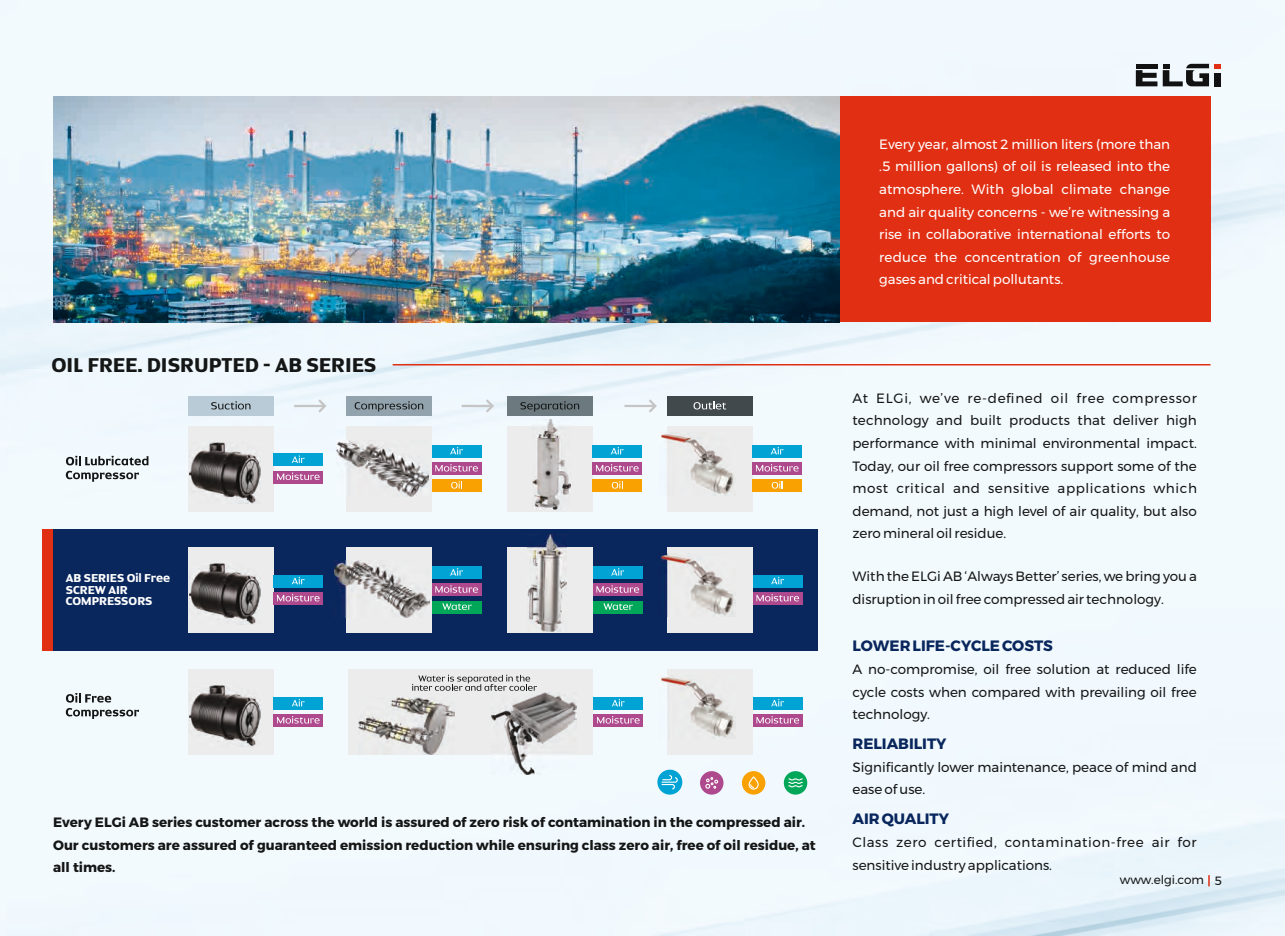
<style>
.page{position:relative;width:1285px;height:936px;background:#fff}
.page>*{position:absolute;margin:0;border:0;box-sizing:border-box;transform-origin:0 0}
.t1{font:700 27px "Dynasty";color:#151616}
.t2{font:700 15.6px/11.6px "Dynasty";color:#fff}
.t3{font:700 15px "Montserrat";color:#09275d}
.t4{font:13.5px/22.6px "Montserrat";color:#151616;text-align:justify}
.t5{font:13.5px/22.6px "Montserrat";color:#fff;text-align:justify}
.t6{font:700 13.5px/22.6px "Montserrat";color:#151616}
.t7{font:13.5px/22.6px "Montserrat";letter-spacing:.035em;color:#151616}
.t8{font:12px "Montserrat";color:#151616}
</style>
<div class="page">
<div style="left:0;top:0;width:1284px;height:935px;background:#f3fafe"></div>
<div style="left:188px;top:396px;width:85px;height:19px;background:#b8cbd6"></div>
<div style="left:346px;top:396px;width:86px;height:19px;background:#93a3ad"></div>
<div style="left:507px;top:396px;width:85px;height:19px;background:#6c797f"></div>
<div style="left:666px;top:396px;width:86px;height:19px;background:#41494d"></div>
<div style="left:188px;top:425px;width:85px;height:86px;background:#ececec"></div>
<div style="left:838px;top:96px;width:372px;height:226px;background:#e12f13"></div>
<svg style="left:1214px;top:64px;width:6px;height:4px"></svg>
<div style="left:1214px;top:73px;width:6px;height:13px;background:#121212"></div>
<svg style="left:1135px;top:64px;width:73px;height:22px"></svg>
<hr style="left:392px;top:364px;width:818px;height:1px;background:#e12f13">
<svg style="left:1207px;top:875px;width:2px;height:11px"></svg>
<div style="left:53px;top:529px;width:764px;height:121px;background:#09275d"></div>
<svg style="left:646px;top:397px;width:12px;height:18px"></svg>
<hr style="left:624px;top:405px;width:31px;height:2px;background:#c5c5c5">
<svg style="left:483px;top:397px;width:12px;height:18px"></svg>
<hr style="left:461px;top:405px;width:31px;height:2px;background:#c5c5c5">
<svg style="left:316px;top:397px;width:12px;height:18px"></svg>
<hr style="left:294px;top:405px;width:31px;height:2px;background:#c5c5c5">
<div style="left:667px;top:547px;width:86px;height:85px;background:#ececec"></div>
<div style="left:507px;top:547px;width:85px;height:85px;background:#ececec"></div>
<div style="left:346px;top:547px;width:86px;height:85px;background:#ececec"></div>
<div style="left:188px;top:547px;width:85px;height:85px;background:#ececec"></div>
<svg style="left:211px;top:401px;width:39px;height:8px"></svg>
<svg style="left:354px;top:401px;width:69px;height:10px"></svg>
<svg style="left:520px;top:401px;width:59px;height:10px"></svg>
<svg style="left:693px;top:401px;width:33px;height:8px"></svg>
<div style="left:348px;top:669px;width:245px;height:85px;background:#ececec"></div>
<div style="left:188px;top:669px;width:85px;height:85px;background:#ececec"></div>
<div style="left:666px;top:425px;width:86px;height:86px;background:#ececec"></div>
<div style="left:507px;top:425px;width:85px;height:86px;background:#ececec"></div>
<div style="left:346px;top:425px;width:86px;height:86px;background:#ececec"></div>
<div style="left:273px;top:470px;width:50px;height:13px;background:#ad498c"></div>
<div style="left:273px;top:453px;width:50px;height:13px;background:#00a3d4"></div>
<svg style="left:292px;top:455px;width:12px;height:8px"></svg>
<svg style="left:277px;top:472px;width:42px;height:8px"></svg>
<img style="left:190px;top:442px;width:70px;height:61px">
<img style="left:659px;top:432px;width:75px;height:63px">
<img style="left:336px;top:440px;width:92px;height:57px">
<img style="left:532px;top:419px;width:39px;height:90px">
<svg style="left:66px;top:456px;width:82px;height:25px"></svg>
<svg style="left:66px;top:693px;width:45px;height:9px"></svg>
<svg style="left:66px;top:708px;width:73px;height:11px"></svg>
<img style="left:659px;top:675px;width:6px;height:63px">
<svg style="left:412px;top:674px;width:124px;height:16px"></svg>
<img style="left:190px;top:686px;width:70px;height:60px">
<img style="left:359px;top:697px;width:96px;height:57px">
<img style="left:491px;top:692px;width:85px;height:82px">
<svg style="left:741px;top:771px;width:24px;height:23px"></svg>
<div style="left:748px;top:776px;width:10px;height:13px;border:1px solid #fff;border-radius:4px"></div>
<svg style="left:749px;top:783px;width:5px;height:5px"></svg>
<div style="left:783px;top:771px;width:24px;height:23px;background:#00a759;border-radius:50%"></div>
<svg style="left:788px;top:778px;width:15px;height:9px"></svg>
<div style="left:700px;top:771px;width:23px;height:23px;background:#ad498c;border-radius:50%"></div>
<svg style="left:705px;top:777px;width:13px;height:11px"></svg>
<div style="left:657px;top:769px;width:25px;height:25px;background:#00a3d4;border-radius:50%"></div>
<svg style="left:660px;top:774px;width:18px;height:16px"></svg>
<img style="left:334px;top:561px;width:95px;height:56px">
<img style="left:527px;top:534px;width:39px;height:97px">
<img style="left:190px;top:563px;width:70px;height:61px">
<img style="left:660px;top:553px;width:74px;height:63px">
<div style="left:273px;top:592px;width:50px;height:12px;background:#ad498c"></div>
<div style="left:273px;top:575px;width:50px;height:12px;background:#00a3d4"></div>
<svg style="left:292px;top:577px;width:12px;height:7px"></svg>
<svg style="left:277px;top:594px;width:42px;height:7px"></svg>
<div style="left:273px;top:714px;width:50px;height:13px;background:#ad498c"></div>
<div style="left:273px;top:697px;width:50px;height:12px;background:#00a3d4"></div>
<svg style="left:292px;top:699px;width:12px;height:7px"></svg>
<svg style="left:277px;top:716px;width:42px;height:7px"></svg>
<div style="left:593px;top:714px;width:49px;height:13px;background:#ad498c"></div>
<div style="left:593px;top:697px;width:49px;height:12px;background:#00a3d4"></div>
<svg style="left:612px;top:699px;width:12px;height:7px"></svg>
<svg style="left:597px;top:716px;width:42px;height:7px"></svg>
<div style="left:753px;top:714px;width:49px;height:13px;background:#ad498c"></div>
<div style="left:753px;top:697px;width:49px;height:12px;background:#00a3d4"></div>
<svg style="left:665px;top:667px;width:134px;height:90px"></svg>
<svg style="left:753px;top:592px;width:49px;height:12px"></svg>
<div style="left:753px;top:575px;width:49px;height:12px;background:#00a3d4"></div>
<svg style="left:771px;top:577px;width:12px;height:7px"></svg>
<svg style="left:756px;top:594px;width:43px;height:7px"></svg>
<div style="left:432px;top:445px;width:49px;height:13px;background:#00a3d4"></div>
<svg style="left:450px;top:447px;width:13px;height:7px"></svg>
<div style="left:432px;top:462px;width:49px;height:13px;background:#ad498c"></div>
<svg style="left:435px;top:464px;width:43px;height:7px"></svg>
<div style="left:432px;top:479px;width:49px;height:13px;background:#f8a101"></div>
<svg style="left:451px;top:481px;width:11px;height:7px"></svg>
<div style="left:592px;top:445px;width:49px;height:13px;background:#00a3d4"></div>
<svg style="left:611px;top:447px;width:12px;height:7px"></svg>
<div style="left:592px;top:462px;width:49px;height:13px;background:#ad498c"></div>
<svg style="left:596px;top:464px;width:42px;height:7px"></svg>
<div style="left:592px;top:479px;width:49px;height:13px;background:#f8a101"></div>
<svg style="left:611px;top:481px;width:10px;height:7px"></svg>
<div style="left:752px;top:445px;width:49px;height:13px;background:#00a3d4"></div>
<svg style="left:771px;top:447px;width:12px;height:7px"></svg>
<div style="left:752px;top:462px;width:49px;height:13px;background:#ad498c"></div>
<svg style="left:756px;top:464px;width:42px;height:7px"></svg>
<div style="left:752px;top:479px;width:49px;height:13px;background:#f8a101"></div>
<svg style="left:771px;top:481px;width:11px;height:7px"></svg>
<div style="left:432px;top:566px;width:49px;height:13px;background:#00a3d4"></div>
<svg style="left:450px;top:568px;width:13px;height:7px"></svg>
<div style="left:432px;top:583px;width:49px;height:13px;background:#ad498c"></div>
<svg style="left:435px;top:585px;width:43px;height:7px"></svg>
<div style="left:432px;top:600px;width:49px;height:13px;background:#00a759"></div>
<svg style="left:442px;top:603px;width:29px;height:7px"></svg>
<div style="left:593px;top:566px;width:49px;height:13px;background:#00a3d4"></div>
<svg style="left:611px;top:568px;width:13px;height:7px"></svg>
<div style="left:593px;top:583px;width:49px;height:13px;background:#ad498c"></div>
<svg style="left:596px;top:585px;width:43px;height:7px"></svg>
<div style="left:593px;top:600px;width:49px;height:13px;background:#00a759"></div>
<svg style="left:603px;top:603px;width:29px;height:7px"></svg>
<div style="left:42px;top:529px;width:11px;height:122px;background:#e12f13"></div>
<img style="left:53px;top:96px;width:785px;height:226px">
<h1 class="t1" style="left:51px;top:350px;width:326px">OIL FREE. DISRUPTED - AB SERIES</h1>
<p class="t2" style="left:66px;top:572px;width:106px">AB SERIES Oil Free<br>SCREW AIR<br>COMPRESSORS</p>
<p class="t6" style="left:53px;top:810px;width:764px">Every ELGi AB series customer across the world is assured of zero risk of contamination in the compressed air.<br>Our customers are assured of guaranteed emission reduction while ensuring class zero air, free of oil residue, at all times.</p>
<p class="t5" style="left:879px;top:133px;width:292px">Every year, almost 2 million liters (more than .5 million gallons) of oil is released into the atmosphere. With global climate change and air quality concerns - we’re witnessing a rise in collaborative international efforts to reduce the concentration of greenhouse gases and critical pollutants.</p>
<p class="t4" style="left:852px;top:386px;width:346px">At ELGi, we’ve re-defined oil free compressor technology and built products that deliver high performance with minimal environmental impact.<br>Today, our oil free compressors support some of the most critical and sensitive applications which demand, not just a high level of air quality, but also zero mineral oil residue.</p>
<p class="t4" style="left:852px;top:565px;width:346px">With the ELGi AB ‘Always Better’ series, we bring you a disruption in oil free compressed air technology.</p>
<p class="t3" style="left:852px;top:636px;width:202px">LOWER LIFE-CYCLE COSTS</p>
<p class="t4" style="left:852px;top:658px;width:346px">A no-compromise, oil free solution at reduced life cycle costs when compared with prevailing oil free technology.</p>
<p class="t3" style="left:852px;top:734px;width:96px">RELIABILITY</p>
<p class="t4" style="left:852px;top:755px;width:346px">Significantly lower maintenance, peace of mind and ease of use.</p>
<p class="t3" style="left:852px;top:809px;width:98px">AIR QUALITY</p>
<p class="t7" style="left:852px;top:830px;width:346px">Class zero certified, contamination-free air for sensitive industry applications.</p>
<p class="t8" style="left:1119px;top:872px;width:103px">www.elgi.com 5</p>
</div>
